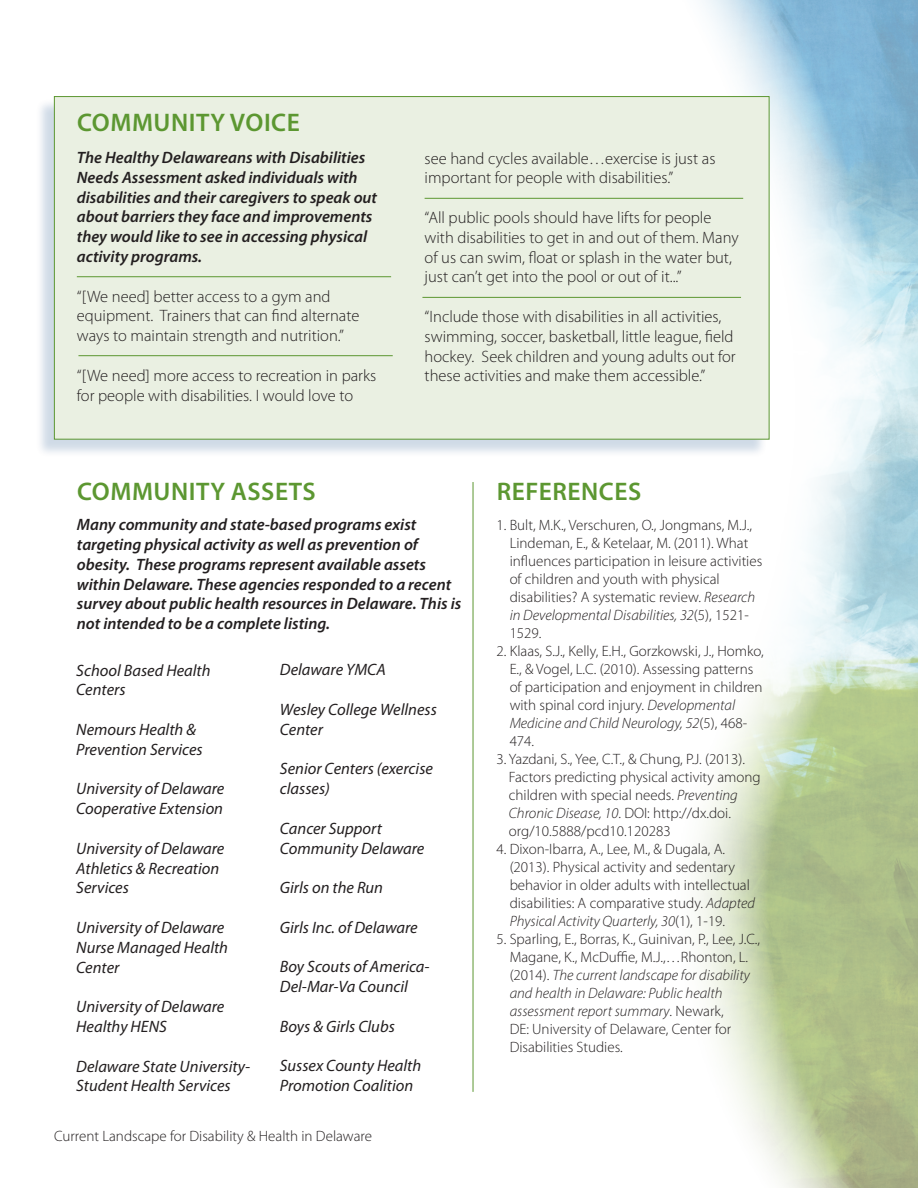
<style>
.page{position:relative;width:918px;height:1188px;background:#fff}
.page>*{position:absolute;margin:0;border:0;box-sizing:border-box;transform-origin:0 0}
.Section_heads{font:600 25.5px "Myriad Pro";letter-spacing:.02em;color:#5c9731}
.t1{font:300 16.5px/19.8px "Myriad Pro";color:#231f20}
.Ital_Text{font:italic 16.5px/19.8px "Myriad Pro";color:#231f20}
.Bold_Ital_Text{font:italic 600 16.5px/19.8px "Myriad Pro";color:#231f20}
.Reference_Text{font:300 15px/18px "Myriad Pro";color:#231f20}
.s1{font-style:italic}
</style>
<div class="page">
<img style="left:697px;top:0;width:221px;height:1188px">
<div style="left:35px;top:98px;width:732px;height:360px;background:#013d7d;opacity:.19"></div>
<div style="left:54px;top:96px;width:716px;height:344px;background:#eaf0e2;border:1px solid #5c9731"></div>
<hr style="left:473px;top:482px;width:1px;height:610px;background:#5c9731">
<hr style="left:77px;top:276px;width:314px;height:1px;background:#5c9731">
<hr style="left:425px;top:198px;width:318px;height:1px;background:#5c9731">
<hr style="left:78px;top:355px;width:315px;height:1px;background:#5c9731">
<hr style="left:422px;top:297px;width:319px;height:1px;background:#5c9731">
<p class="Section_heads" style="left:77px;top:106px;width:224px">COMMUNITY VOICE</p>
<p class="Bold_Ital_Text" style="left:77px;top:147px;width:302px">The Healthy Delawareans with Disabilities Needs Assessment asked individuals with disabilities and their caregivers to speak out about barriers they face and improvements they would like to see in accessing physical activity programs.</p>
<p class="t1" style="left:77px;top:286px;width:284px">“[We need] better access to a gym and equipment. Trainers that can find alternate ways to maintain strength and nutrition.”</p>
<p class="t1" style="left:77px;top:366px;width:301px">“[We need] more access to recreation in parks for people with disabilities. I would love to</p>
<p class="t1" style="left:425px;top:148px;width:292px">see hand cycles available…exercise is just as important for people with disabilities.”</p>
<p class="t1" style="left:425px;top:208px;width:316px">“All public pools should have lifts for people with disabilities to get in and out of them. Many of us can swim, float or splash in the water but, just can’t get into the pool or out of it...”</p>
<p class="t1" style="left:425px;top:307px;width:313px">“Include those with disabilities in all activities, swimming, soccer, basketball, little league, field hockey. Seek children and young adults out for these activities and make them accessible.”</p>
<p class="Section_heads" style="left:77px;top:475px;width:240px">COMMUNITY ASSETS</p>
<p class="Bold_Ital_Text" style="left:77px;top:514px;width:386px">Many community and state-based programs exist targeting physical activity as well as prevention of obesity. These programs represent available assets within Delaware. These agencies responded to a recent survey about public health resources in Delaware. This is not intended to be a complete listing.</p>
<p class="Ital_Text" style="left:280px;top:660px;width:107px">Delaware YMCA</p>
<p class="Ital_Text" style="left:280px;top:699px;width:158px">Wesley College Wellness<br>Center</p>
<p class="Ital_Text" style="left:280px;top:759px;width:155px">Senior Centers (exercise classes)</p>
<p class="Ital_Text" style="left:280px;top:818px;width:146px">Cancer Support<br>Community Delaware</p>
<p class="Ital_Text" style="left:280px;top:878px;width:105px">Girls on the Run</p>
<p class="Ital_Text" style="left:280px;top:917px;width:139px">Girls Inc. of Delaware</p>
<p class="Ital_Text" style="left:280px;top:957px;width:151px">Boy Scouts of America-<br>Del-Mar-Va Council</p>
<p class="Ital_Text" style="left:280px;top:1016px;width:116px">Boys &amp; Girls Clubs</p>
<p class="Ital_Text" style="left:280px;top:1056px;width:143px">Sussex County Health<br>Promotion Coalition</p>
<p class="Reference_Text" style="left:54px;top:1127px;width:320px">Current Landscape for Disability &amp; Health in Delaware</p>
<p class="Ital_Text" style="left:76px;top:660px;width:136px">School Based Health<br>Centers</p>
<p class="Ital_Text" style="left:76px;top:719px;width:128px">Nemours Health &amp;<br>Prevention Services</p>
<p class="Ital_Text" style="left:76px;top:779px;width:150px">University of Delaware<br>Cooperative Extension</p>
<p class="Ital_Text" style="left:76px;top:838px;width:150px">University of Delaware<br>Athletics &amp; Recreation<br>Services</p>
<p class="Ital_Text" style="left:76px;top:917px;width:153px">University of Delaware<br>Nurse Managed Health<br>Center</p>
<p class="Ital_Text" style="left:76px;top:997px;width:150px">University of Delaware<br>Healthy HENS</p>
<p class="Ital_Text" style="left:76px;top:1056px;width:175px">Delaware State University-<br>Student Health Services</p>
<p class="Section_heads" style="left:497px;top:475px;width:146px">REFERENCES</p>
<p class="Reference_Text" style="left:510px;top:516px;width:254px;text-indent:-13px">1. Bult, M.K., Verschuren, O., Jongmans, M.J., Lindeman, E., &amp; Ketelaar, M. (2011). What influences participation in leisure activities of children and youth with physical disabilities? A systematic review. <span class="s1">Research in Developmental Disabilities, 32</span>(5), 1521- 1529.</p>
<p class="Reference_Text" style="left:510px;top:642px;width:256px;text-indent:-13px">2. Klaas, S.J., Kelly, E.H., Gorzkowski, J., Homko, E., &amp; Vogel, L.C. (2010). Assessing patterns of participation and enjoyment in children with spinal cord injury. <span class="s1">Developmental Medicine and Child Neurology, 52</span>(5), 468- 474.</p>
<p class="Reference_Text" style="left:509px;top:750px;width:253px;text-indent:-12px">3. Yazdani, S., Yee, C.T., &amp; Chung, P.J. (2013).<br>Factors predicting physical activity among children with special needs. <span class="s1">Preventing Chronic Disease, 10</span>. DOI: http://dx.doi. org/10.5888/pcd10.120283</p>
<p class="Reference_Text" style="left:510px;top:840px;width:247px;text-indent:-13px">4. Dixon-Ibarra, A., Lee, M., &amp; Dugala, A. (2013). Physical activity and sedentary behavior in older adults with intellectual disabilities: A comparative study. <span class="s1">Adapted Physical Activity Quarterly, 30</span>(1), 1-19.</p>
<p class="Reference_Text" style="left:510px;top:930px;width:252px;text-indent:-13px">5. Sparling, E., Borras, K., Guinivan, P., Lee, J.C., Magane, K., McDuffie, M.J.,…Rhonton, L. (2014). <span class="s1">The current landscape for disability and health in Delaware: Public health assessment report summary</span>. Newark,<br>DE: University of Delaware, Center for Disabilities Studies.</p>
</div>
